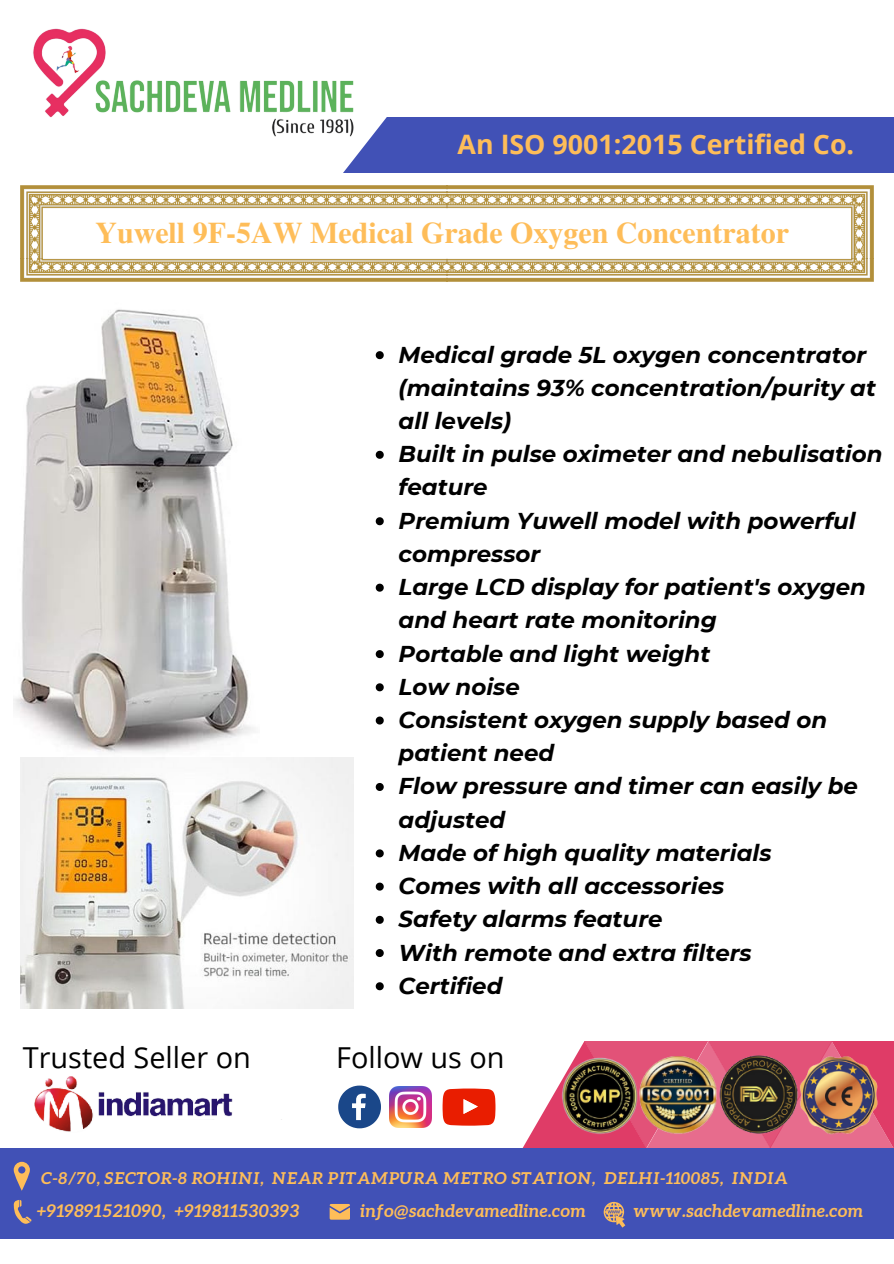
<style>
.page{position:relative;width:894px;height:1264px;background:#fff}
.page>*{position:absolute;margin:0;border:0;box-sizing:border-box;transform-origin:0 0}
.t1{font:700 30px "Te X Gyre Termes";color:#febd59}
.t2{font:28.8px "Open Sans";color:#000}
.t3{font:700 26.85px "Open Sans";color:#febd59}
.t4{font:italic 700 22.95px/33.2px "Montserrat";color:#000}
.t5{font:italic 700 17.55px "Aleo";letter-spacing:.015em;color:#febd59}
.t6{font:italic 700 16.5px "Aleo";letter-spacing:.015em;color:#febd59}
</style>
<div class="page">
<div style="left:344px;top:117px;width:549px;height:55px;background:#4151b6"></div>
<svg style="left:522px;top:1041px;width:309px;height:107px"></svg>
<div style="left:0;top:1148px;width:893px;height:90px;background:#4151b6"></div>
<svg style="left:15px;top:1177px;width:13px;height:13px"></svg>
<svg style="left:831px;top:1041px;width:62px;height:107px;fill:#df3c67"></svg>
<img style="left:559px;top:1049px;width:325px;height:90px">
<img style="left:390px;top:1086px;width:41px;height:41px">
<svg style="left:442px;top:1088px;width:53px;height:37px"></svg>
<img style="left:13px;top:988px;width:377px;height:189px">
<img style="left:33px;top:28px;width:338px;height:117px">
<img style="left:21px;top:185px;width:851px;height:96px">
<svg style="left:14px;top:1200px;width:18px;height:24px"></svg>
<svg style="left:329px;top:1204px;width:21px;height:15px"></svg>
<svg style="left:603px;top:1201px;width:21px;height:26px"></svg>
<img style="left:14px;top:309px;width:240px;height:456px">
<img style="left:21px;top:757px;width:333px;height:251px">
<svg style="left:375px;top:351px;width:8px;height:8px"></svg>
<svg style="left:375px;top:451px;width:8px;height:8px"></svg>
<svg style="left:375px;top:517px;width:8px;height:8px"></svg>
<svg style="left:375px;top:583px;width:8px;height:8px"></svg>
<svg style="left:375px;top:650px;width:8px;height:8px"></svg>
<svg style="left:375px;top:683px;width:8px;height:8px"></svg>
<svg style="left:375px;top:716px;width:8px;height:8px"></svg>
<svg style="left:375px;top:783px;width:8px;height:8px"></svg>
<svg style="left:375px;top:849px;width:8px;height:8px"></svg>
<svg style="left:375px;top:882px;width:8px;height:8px"></svg>
<svg style="left:375px;top:915px;width:8px;height:8px"></svg>
<svg style="left:375px;top:949px;width:8px;height:8px"></svg>
<svg style="left:375px;top:982px;width:8px;height:8px"></svg>
<p class="t3" style="left:457px;top:126px;width:398px">An ISO 9001:2015 Certified Co.</p>
<p class="t1" style="left:95px;top:209px;width:695px">Yuwell 9F-5AW Medical Grade Oxygen Concentrator</p>
<p class="t4" style="left:398px;top:338px;width:478px">Medical grade 5L oxygen concentrator (maintains 93% concentration/purity at all levels)</p>
<p class="t4" style="left:398px;top:437px;width:485px">Built in pulse oximeter and nebulisation feature</p>
<p class="t4" style="left:398px;top:504px;width:458px">Premium Yuwell model with powerful compressor</p>
<p class="t4" style="left:398px;top:570px;width:469px">Large LCD display for patient's oxygen and heart rate monitoring</p>
<p class="t4" style="left:398px;top:636px;width:313px">Portable and light weight</p>
<p class="t4" style="left:398px;top:670px;width:123px">Low noise</p>
<p class="t4" style="left:398px;top:703px;width:430px">Consistent oxygen supply based on patient need</p>
<p class="t4" style="left:398px;top:769px;width:460px">Flow pressure and timer can easily be adjusted</p>
<p class="t4" style="left:398px;top:836px;width:374px">Made of high quality materials</p>
<p class="t4" style="left:398px;top:869px;width:327px">Comes with all accessories</p>
<p class="t4" style="left:398px;top:902px;width:265px">Safety alarms feature</p>
<p class="t4" style="left:398px;top:935px;width:354px">With remote and extra filters</p>
<p class="t4" style="left:398px;top:968px;width:105px">Certified</p>
<p class="t2" style="left:23px;top:1037px;width:229px">Trusted Seller on</p>
<p class="t2" style="left:336px;top:1037px;width:170px">Follow us on</p>
<p class="t6" style="left:41px;top:1168px;width:747px">C-8/70, SECTOR-8 ROHINI, NEAR PITAMPURA METRO STATION, DELHI-110085, INDIA</p>
<p class="t5" style="left:37px;top:1200px;width:264px">+919891521090, +919811530393</p>
<p class="t5" style="left:360px;top:1200px;width:227px">info@sachdevamedline.com</p>
<p class="t5" style="left:633px;top:1200px;width:231px">www.sachdevamedline.com</p>
</div>
